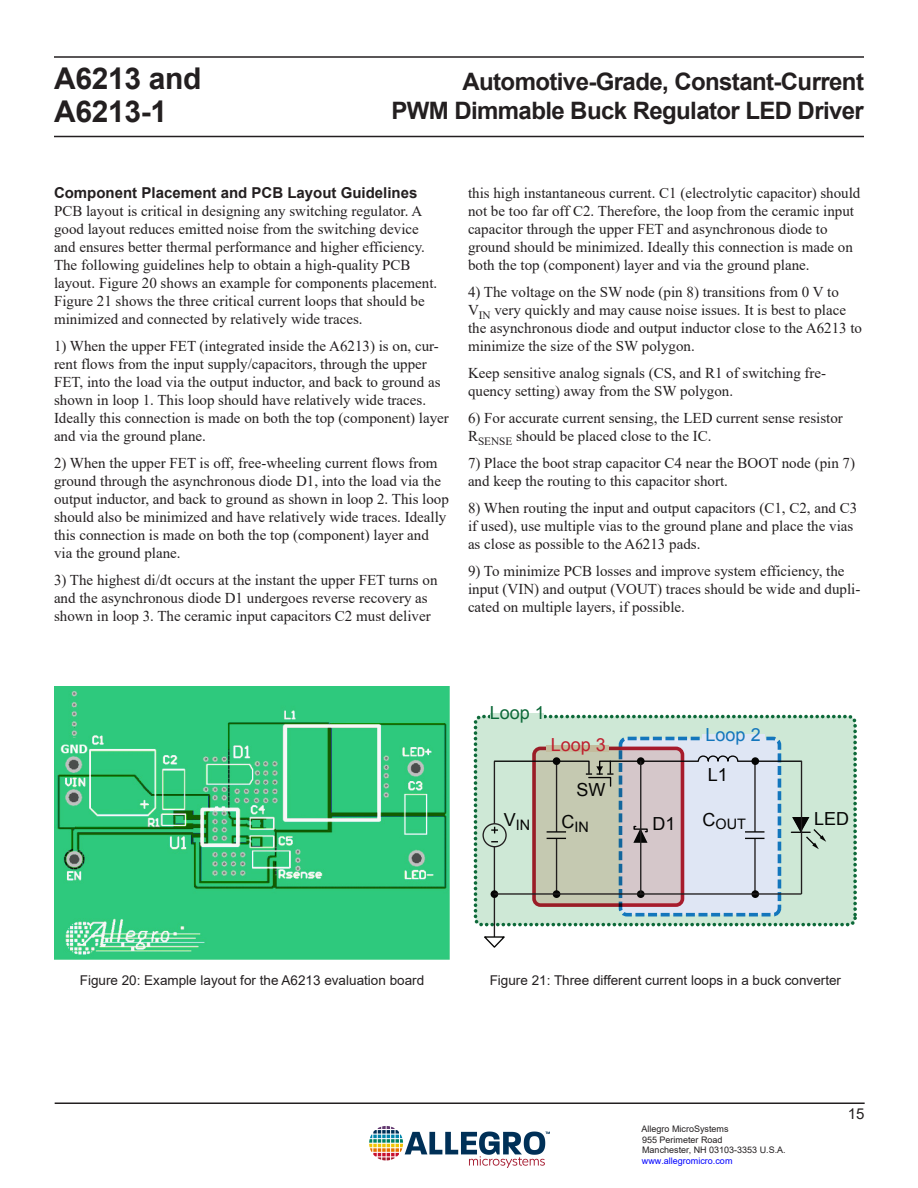
<style>
.page{position:relative;width:918px;height:1188px;background:#fff}
.page>*{position:absolute;margin:0;border:0;box-sizing:border-box;transform-origin:0 0}
.t1{font:700 30px/33px "Arial";letter-spacing:-.01em;color:#231f20}
.t2{font:700 24px/28.8px "Arial";letter-spacing:-.025em;color:#231f20;text-align:right}
.t3{font:18px "Arial";color:#050504}
.t4{font:18px "Arial";color:#1376bc}
.t5{font:18px "Arial";color:#0d6939}
.t6{font:18px "Arial";color:#bf1f2e}
.Normal_-_Follow_Page{font:15px/18px "Times New Roman";color:#231f20}
.Front-Heading1_Conti{font:700 15px "Arial";color:#231f20}
.t7{font:15px "Arial";color:#231f20}
.t8{font:14.4px "Arial";color:#050504}
.Front-Caption{font:13.5px "Arial";color:#231f20}
.t9{font:9px/10.8px "Arial";color:#231f20}
.t10{font:9px "Arial";color:#00f}
</style>
<div class="page">
<hr style="left:55px;top:1102px;width:810px;height:2px;background:#231f20">
<hr style="left:54px;top:136px;width:810px;height:1px;background:#231f20">
<hr style="left:54px;top:56px;width:810px;height:2px;background:#231f20">
<img style="left:370px;top:1126px;width:180px;height:42px">
<img style="left:54px;top:686px;width:396px;height:274px">
<div style="left:476px;top:717px;width:379px;height:208px;background:#cee8d6;border-radius:6px"></div>
<div style="left:474px;top:715px;width:383px;height:211px;border:4px dashed #0d6939;border-radius:6px"></div>
<div style="left:620px;top:738px;width:159px;height:177px;background:#dfe6f4;border-radius:6px"></div>
<div style="left:619px;top:737px;width:162px;height:179px;border:4px dashed #1376bc;border-radius:6px"></div>
<svg style="left:534px;top:748px;width:148px;height:157px;background:#c7c5b9"></svg>
<div style="left:532px;top:747px;width:152px;height:160px;border:4px solid #bf1f2e;border-radius:6px"></div>
<hr style="left:494px;top:762px;width:1px;height:175px;background:#211e1e">
<svg style="left:483px;top:824px;width:23px;height:23px"></svg>
<div style="left:482px;top:823px;width:25px;height:24px;border:1px solid #231f20;border-radius:50%"></div>
<svg style="left:492px;top:827px;width:5px;height:6px"></svg>
<hr style="left:556px;top:838px;width:1px;height:56px;background:#211e1e">
<hr style="left:556px;top:761px;width:1px;height:71px;background:#211e1e">
<svg style="left:547px;top:831px;width:19px;height:8px"></svg>
<hr style="left:754px;top:838px;width:2px;height:56px;background:#211e1e">
<hr style="left:754px;top:761px;width:2px;height:71px;background:#211e1e">
<svg style="left:745px;top:831px;width:19px;height:8px"></svg>
<svg style="left:633px;top:825px;width:15px;height:18px"></svg>
<svg style="left:791px;top:815px;width:35px;height:34px"></svg>
<svg style="left:493px;top:755px;width:310px;height:33px"></svg>
<svg style="left:484px;top:935px;width:21px;height:13px"></svg>
<div style="left:553px;top:757px;width:7px;height:8px;background:#050504;border-radius:50%"></div>
<div style="left:553px;top:890px;width:7px;height:8px;background:#050504;border-radius:50%"></div>
<div style="left:751px;top:757px;width:8px;height:8px;background:#050504;border-radius:50%"></div>
<div style="left:751px;top:890px;width:8px;height:8px;background:#050504;border-radius:50%"></div>
<div style="left:637px;top:757px;width:8px;height:8px;background:#050504;border-radius:50%"></div>
<div style="left:637px;top:890px;width:8px;height:8px;background:#050504;border-radius:50%"></div>
<div style="left:491px;top:890px;width:7px;height:8px;background:#050504;border-radius:50%"></div>
<hr style="left:640px;top:761px;width:1px;height:133px;background:#211e1e">
<hr style="left:494px;top:893px;width:308px;height:2px;background:#211e1e">
<hr style="left:801px;top:761px;width:1px;height:133px;background:#211e1e">
<div style="left:490px;top:713px;width:53px;height:6px;background:#cee8d6"></div>
<div style="left:702px;top:734px;width:63px;height:8px;background:#dfe6f4"></div>
<div style="left:546px;top:745px;width:63px;height:7px;background:#c3bc9d"></div>
<h1 class="t1" style="left:54px;top:62px;width:149px">A6213 and<br>A6213-1</h1>
<h2 class="t2" style="left:391px;top:68px;width:474px">Automotive-Grade, Constant-Current<br>PWM Dimmable Buck Regulator LED Driver</h2>
<p class="Front-Heading1_Conti" style="left:54px;top:183px;width:365px">Component Placement and PCB Layout Guidelines</p>
<p class="Normal_-_Follow_Page" style="left:54px;top:202px;width:385px">PCB layout is critical in designing any switching regulator. A good layout reduces emitted noise from the switching device and ensures better thermal performance and higher efficiency.<br>The following guidelines help to obtain a high-quality PCB layout. Figure 20 shows an example for components placement.<br>Figure 21 shows the three critical current loops that should be minimized and connected by relatively wide traces.</p>
<p class="Normal_-_Follow_Page" style="left:54px;top:337px;width:396px">1) When the upper FET (integrated inside the A6213) is on, cur&shy;rent flows from the input supply/capacitors, through the upper FET, into the load via the output inductor, and back to ground as shown in loop 1. This loop should have relatively wide traces.<br>Ideally this connection is made on both the top (component) layer and via the ground plane.</p>
<p class="Normal_-_Follow_Page" style="left:54px;top:454px;width:396px">2) When the upper FET is off, free-wheeling current flows from ground through the asynchronous diode D1, into the load via the output inductor, and back to ground as shown in loop 2. This loop should also be minimized and have relatively wide traces. Ideally this connection is made on both the top (component) layer and via the ground plane.</p>
<p class="Normal_-_Follow_Page" style="left:54px;top:571px;width:385px">3) The highest di/dt occurs at the instant the upper FET turns on and the asynchronous diode D1 undergoes reverse recovery as shown in loop 3. The ceramic input capacitors C2 must deliver</p>
<p class="Normal_-_Follow_Page" style="left:468px;top:183px;width:394px">this high instantaneous current. C1 (electrolytic capacitor) should not be too far off C2. Therefore, the loop from the ceramic input capacitor through the upper FET and asynchronous diode to ground should be minimized. Ideally this connection is made on both the top (component) layer and via the ground plane.</p>
<p class="Normal_-_Follow_Page" style="left:468px;top:282px;width:396px">4) The voltage on the SW node (pin 8) transitions from 0 V to V<sub>IN</sub> very quickly and may cause noise issues. It is best to place the asynchronous diode and output inductor close to the A6213 to minimize the size of the SW polygon.</p>
<p class="Normal_-_Follow_Page" style="left:468px;top:363px;width:360px">Keep sensitive analog signals (CS, and R1 of switching fre&shy;quency setting) away from the SW polygon.</p>
<p class="Normal_-_Follow_Page" style="left:468px;top:408px;width:376px">6) For accurate current sensing, the LED current sense resistor<br>R<sub>SENSE</sub> should be placed close to the IC.</p>
<p class="Normal_-_Follow_Page" style="left:468px;top:453px;width:389px">7) Place the boot strap capacitor C4 near the BOOT node (pin 7) and keep the routing to this capacitor short.</p>
<p class="Normal_-_Follow_Page" style="left:468px;top:498px;width:391px">8) When routing the input and output capacitors (C1, C2, and C3 if used), use multiple vias to the ground plane and place the vias as close as possible to the A6213 pads.</p>
<p class="Normal_-_Follow_Page" style="left:468px;top:561px;width:394px">9) To minimize PCB losses and improve system efficiency, the input (VIN) and output (VOUT) traces should be wide and dupli&shy;cated on multiple layers, if possible.</p>
<p class="t5" style="left:490px;top:701px;width:57px">Loop 1</p>
<p class="t6" style="left:551px;top:733px;width:57px">Loop 3</p>
<p class="t3" style="left:576px;top:777px;width:31px">SW</p>
<p class="t4" style="left:706px;top:722px;width:57px">Loop 2</p>
<p class="t3" style="left:708px;top:762px;width:22px">L1</p>
<p class="t8" style="left:504px;top:815px;width:28px"><sup>V</sup>IN</p>
<p class="t8" style="left:562px;top:817px;width:29px"><sup>C</sup>IN</p>
<p class="t3" style="left:652px;top:812px;width:25px">D1</p>
<p class="t8" style="left:702px;top:815px;width:45px"><sup>C</sup>OUT</p>
<p class="t3" style="left:814px;top:807px;width:37px">LED</p>
<p class="Front-Caption" style="left:80px;top:971px;width:346px">Figure 20: Example layout for the A6213 evaluation board</p>
<p class="Front-Caption" style="left:490px;top:971px;width:353px">Figure 21: Three different current loops in a buck converter</p>
<p class="t9" style="left:642px;top:1123px;width:146px">Allegro MicroSystems<br>955 Perimeter Road<br>Manchester, NH 03103-3353 U.S.A.</p>
<p class="t10" style="left:642px;top:1155px;width:92px">www.allegromicro.com</p>
<p class="t7" style="left:848px;top:1103px;width:18px">15</p>
</div>
